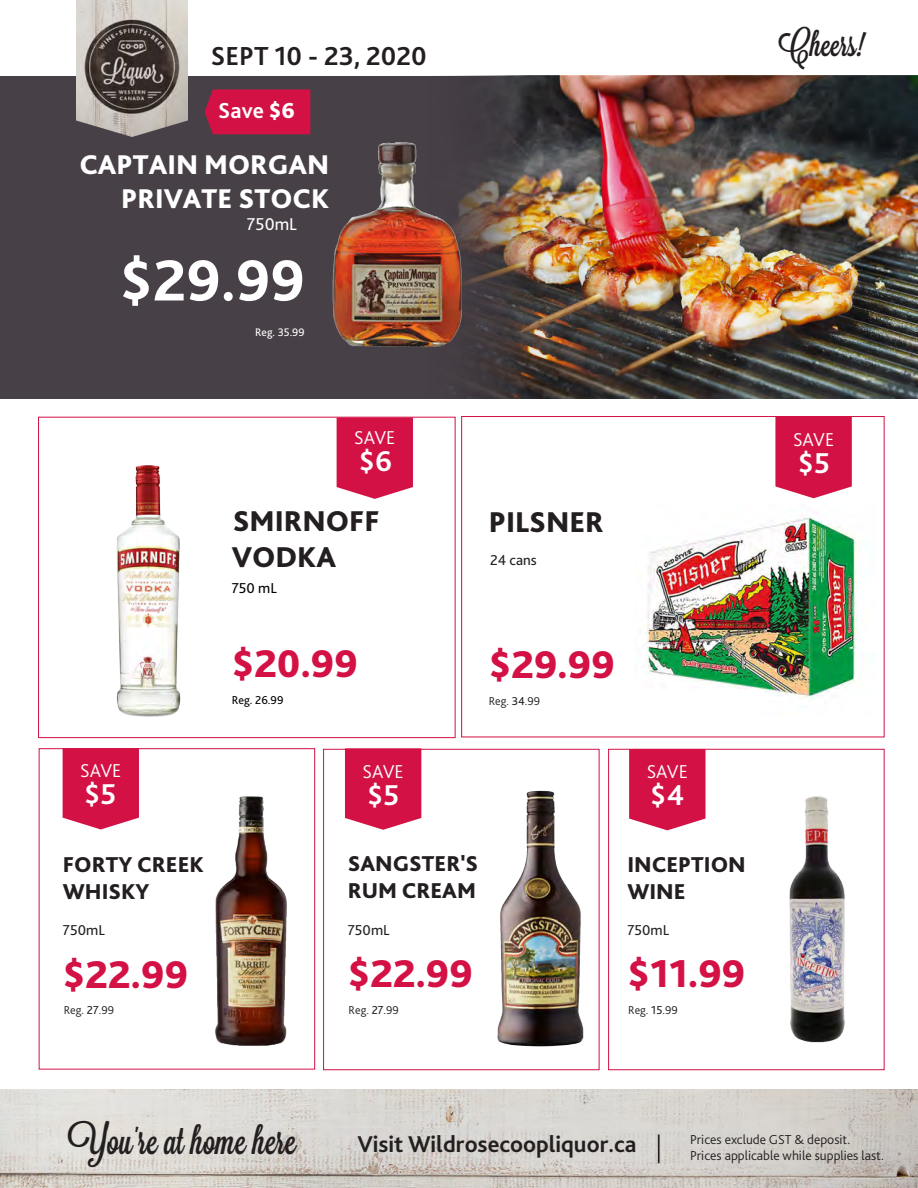
<style>
.page{position:relative;width:918px;height:1188px;background:#fff}
.page>*{position:absolute;margin:0;border:0;box-sizing:border-box;transform-origin:0 0}
.t1{font:800 60.75px "Bliss 2";color:#fff}
.Reg_page_1{font:800 40.5px "Bliss 2";color:#d31145}
.Product_description{font:800 40.5px "Bliss 2";color:#d31145}
.t2{font:37.5px "Lavanderia Sturdy";color:#231f20}
.t3{font:33px "Lavanderia Sturdy";color:#231f20}
.Reg_page_1-2{font:800 30px/36.2px "Bliss 2";color:#231f20}
.Price_on_pink_label{font:700 30px "Bliss 2";color:#fff}
.t4{font:800 28.35px/34.2px "Bliss 2";color:#fff;text-align:right}
.t5{font:700 27.3px "Bliss 2";color:#231f20}
.t6{font:700 23.85px "Bliss 2";color:#231f20}
.t7{font:700 22.8px "Bliss 2";color:#fff}
.Product_description-2{font:800 22.5px/27.2px "Bliss 2";color:#231f20}
.Save_-_text_on_label{font:300 19.5px "Bliss 2";color:#fff}
.t8{font:17.85px "Bliss 2";color:#fff}
.Reg_page_1-3{font:15px "Bliss 2";color:#231f20}
.Product_description-3{font:15px "Bliss 2";color:#231f20}
.t9{font:15px "Bliss 2";color:#000}
.t10{font:300 13.65px "Bliss 2";color:#231f20}
.Reg_page_1-4{font:300 12px "Bliss 2";color:#231f20}
.Product_description-4{font:300 12px "Bliss 2";color:#231f20}
.t11{font:12px "Bliss 2";color:#000}
.t12{font:11.55px "Bliss 2";color:#fff}
.s1{font-weight:800}
.s2{font-weight:400}
</style>
<div class="page">
<div style="left:608px;top:749px;width:276px;height:321px;border:1px solid #d31145"></div>
<div style="left:0;top:76px;width:918px;height:323px;background:#484047"></div>
<div style="left:461px;top:416px;width:423px;height:321px;border:1px solid #d31145"></div>
<div style="left:38px;top:417px;width:417px;height:321px;border:1px solid #d31145"></div>
<svg style="left:63px;top:748px;width:76px;height:81px;background:#d52151"></svg>
<svg style="left:345px;top:748px;width:76px;height:82px;background:#d51f50"></svg>
<svg style="left:629px;top:749px;width:77px;height:81px;background:#d62353"></svg>
<img style="left:0;top:1090px;width:918px;height:98px">
<hr style="left:658px;top:1135px;width:2px;height:28px;background:#231f20">
<img style="left:76px;top:0;width:111px;height:136px">
<div style="left:205px;top:89px;width:105px;height:45px;background:#d31145"></div>
<img style="left:469px;top:76px;width:448px;height:323px">
<svg style="left:775px;top:417px;width:77px;height:81px;background:#d62353"></svg>
<svg style="left:337px;top:417px;width:76px;height:82px;background:#d62252"></svg>
<img style="left:116px;top:465px;width:65px;height:252px">
<img style="left:497px;top:775px;width:102px;height:283px">
<img style="left:645px;top:512px;width:222px;height:187px">
<img style="left:140px;top:772px;width:222px;height:297px">
<img style="left:307px;top:124px;width:182px;height:243px">
<img style="left:789px;top:796px;width:56px;height:247px">
<p class="t5" style="left:211px;top:39px;width:217px">SEPT 10 - 23, 2020</p>
<p class="t7" style="left:218px;top:96px;width:78px">Save <span class="s1">$6</span></p>
<p class="t4" style="left:79px;top:148px;width:251px">CAPTAIN MORGAN<br>PRIVATE STOCK</p>
<p class="t8" style="left:247px;top:213px;width:52px">750mL</p>
<p class="t1" style="left:120px;top:243px;width:187px">$29.99</p>
<p class="t12" style="left:255px;top:325px;width:51px">Reg. 35.99</p>
<p class="t3" style="left:778px;top:26px;width:85px">Cheers!</p>
<p class="Save_-_text_on_label" style="left:80px;top:759px;width:43px">SAVE</p>
<p class="Price_on_pink_label" style="left:84px;top:776px;width:34px">$5</p>
<h3 class="Product_description-2" style="left:63px;top:851px;width:143px">FORTY CREEK<br>WHISKY</h3>
<p class="Reg_page_1-3" style="left:63px;top:921px;width:43px">750mL</p>
<h2 class="Reg_page_1" style="left:63px;top:949px;width:127px">$22.99</h2>
<p class="Reg_page_1-4" style="left:64px;top:1003px;width:52px">Reg. <span class="s2">27</span>.99</p>
<p class="Save_-_text_on_label" style="left:354px;top:426px;width:43px">SAVE</p>
<p class="Price_on_pink_label" style="left:359px;top:443px;width:35px">$6</p>
<h3 class="Reg_page_1-2" style="left:232px;top:503px;width:149px">SMIRNOFF<br>VODKA</h3>
<p class="t9" style="left:232px;top:578px;width:47px">750 mL</p>
<h2 class="Reg_page_1" style="left:232px;top:639px;width:128px">$20.99</h2>
<p class="t11" style="left:232px;top:693px;width:53px">Reg. 26.99</p>
<p class="Reg_page_1-2" style="left:489px;top:504px;width:117px">PILSNER</p>
<p class="Reg_page_1-3" style="left:490px;top:550px;width:48px">24 cans</p>
<p class="Reg_page_1" style="left:489px;top:639px;width:128px">$29.99</p>
<p class="Reg_page_1-4" style="left:489px;top:693px;width:53px">Reg. <span class="s2">34</span>.99</p>
<p class="Save_-_text_on_label" style="left:363px;top:759px;width:43px">SAVE</p>
<p class="Price_on_pink_label" style="left:367px;top:776px;width:34px">$5</p>
<h3 class="Product_description-2" style="left:348px;top:850px;width:132px">SANGSTER'S<br>RUM CREAM</h3>
<p class="Reg_page_1-3" style="left:348px;top:920px;width:43px">750mL</p>
<h2 class="Reg_page_1" style="left:348px;top:948px;width:127px">$22.99</h2>
<p class="Reg_page_1-4" style="left:349px;top:1002px;width:52px">Reg. <span class="s2">27</span>.99</p>
<p class="Save_-_text_on_label" style="left:647px;top:760px;width:43px">SAVE</p>
<p class="Price_on_pink_label" style="left:650px;top:777px;width:35px">$4</p>
<p class="Product_description-2" style="left:627px;top:851px;width:120px">INCEPTION<br>WINE</p>
<p class="Product_description-3" style="left:627px;top:921px;width:43px">750mL</p>
<p class="Product_description" style="left:627px;top:949px;width:120px">$11.99</p>
<p class="Product_description-4" style="left:628px;top:1003px;width:51px">Reg. <span class="s2">15</span>.99</p>
<p class="Save_-_text_on_label" style="left:793px;top:428px;width:43px">SAVE</p>
<p class="Price_on_pink_label" style="left:798px;top:445px;width:34px">$5</p>
<p class="t2" style="left:69px;top:1119px;width:229px">You're at home here</p>
<p class="t6" style="left:357px;top:1130px;width:281px">Visit Wildrosecoopliquor.ca</p>
<p class="t10" style="left:690px;top:1131px;width:162px">Prices exclude GST &amp; deposit.</p>
<p class="t10" style="left:690px;top:1147px;width:195px">Prices applicable while supplies last.</p>
</div>
